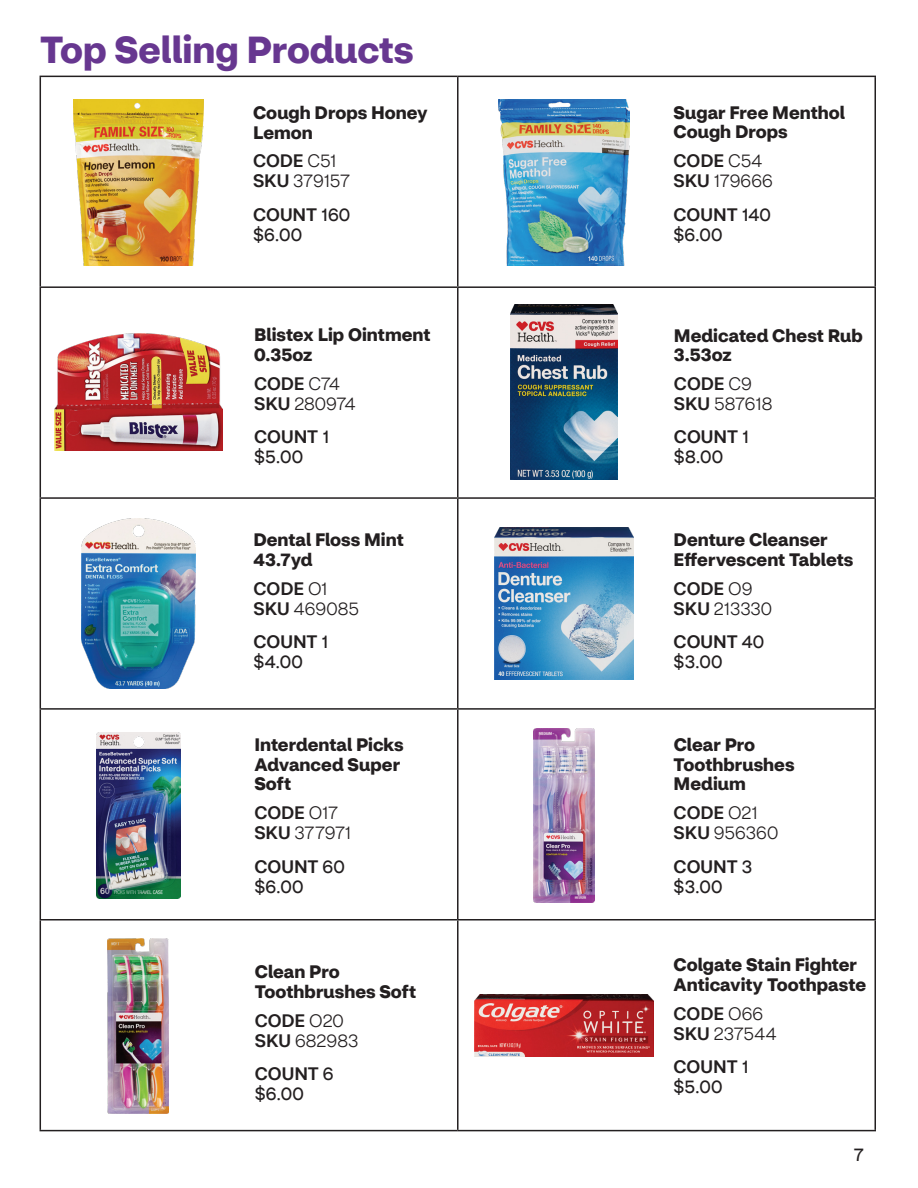
<style>
.page{position:relative;width:918px;height:1188px;background:#fff}
.page>*{position:absolute;margin:0;border:0;box-sizing:border-box;transform-origin:0 0}
.t1{font:700 37.5px "CVS Health Sans";color:#673790}
.t2{font:700 18px/19.5px "CVS Health Sans";color:#231f20}
.t3{font:18px/20px "CVS Health Sans";letter-spacing:.01em;color:#231f20}
.t4{font:300 18px "CVS Health Sans";color:#231f20}
.t5{font:500 18px "CVS Health Sans";letter-spacing:-.005em;color:#231f20}
.s1{font-weight:300}
.s2{font-weight:500}
</style>
<div class="page">
<hr style="left:40px;top:76px;width:418px;height:1px;background:#231f20">
<hr style="left:40px;top:77px;width:1px;height:209px;background:#231f20">
<hr style="left:458px;top:76px;width:418px;height:1px;background:#231f20">
<hr style="left:457px;top:77px;width:2px;height:209px;background:#231f20">
<hr style="left:874px;top:77px;width:2px;height:209px;background:#231f20">
<hr style="left:40px;top:286px;width:418px;height:2px;background:#231f20">
<hr style="left:40px;top:288px;width:1px;height:209px;background:#231f20">
<hr style="left:458px;top:286px;width:418px;height:2px;background:#231f20">
<hr style="left:457px;top:288px;width:2px;height:209px;background:#231f20">
<hr style="left:874px;top:288px;width:2px;height:209px;background:#231f20">
<hr style="left:40px;top:497px;width:418px;height:2px;background:#231f20">
<hr style="left:40px;top:499px;width:1px;height:209px;background:#231f20">
<hr style="left:458px;top:497px;width:418px;height:2px;background:#231f20">
<hr style="left:457px;top:499px;width:2px;height:209px;background:#231f20">
<hr style="left:874px;top:499px;width:2px;height:209px;background:#231f20">
<hr style="left:40px;top:708px;width:418px;height:2px;background:#231f20">
<hr style="left:40px;top:710px;width:1px;height:209px;background:#231f20">
<hr style="left:458px;top:708px;width:418px;height:2px;background:#231f20">
<hr style="left:457px;top:710px;width:2px;height:209px;background:#231f20">
<hr style="left:874px;top:710px;width:2px;height:209px;background:#231f20">
<hr style="left:40px;top:919px;width:418px;height:2px;background:#231f20">
<hr style="left:40px;top:921px;width:1px;height:209px;background:#231f20">
<hr style="left:458px;top:919px;width:418px;height:2px;background:#231f20">
<hr style="left:457px;top:921px;width:2px;height:209px;background:#231f20">
<hr style="left:874px;top:921px;width:2px;height:209px;background:#231f20">
<hr style="left:40px;top:1130px;width:418px;height:1px;background:#231f20">
<hr style="left:458px;top:1130px;width:418px;height:1px;background:#231f20">
<img style="left:73px;top:100px;width:130px;height:166px">
<img style="left:498px;top:100px;width:132px;height:166px">
<img style="left:54px;top:334px;width:169px;height:116px">
<img style="left:510px;top:305px;width:107px;height:174px">
<img style="left:81px;top:519px;width:114px;height:169px">
<img style="left:494px;top:527px;width:140px;height:152px">
<img style="left:96px;top:732px;width:84px;height:166px">
<img style="left:533px;top:728px;width:62px;height:175px">
<img style="left:108px;top:938px;width:61px;height:175px">
<img style="left:474px;top:994px;width:180px;height:63px">
<h2 class="t1" style="left:40px;top:27px;width:375px">Top Selling Products</h2>
<p class="t2" style="left:253px;top:103px;width:176px">Cough Drops Honey<br>Lemon</p>
<p class="t5" style="left:253px;top:150px;width:85px">CODE <span class="s1">C51</span></p>
<p class="t4" style="left:253px;top:170px;width:99px"><span class="s2">SKU</span> 379157</p>
<p class="t3" style="left:253px;top:205px;width:99px"><span class="s2">COUNT</span> 160 $6.00</p>
<p class="t2" style="left:254px;top:325px;width:178px">Blistex Lip Ointment<br>0.35oz</p>
<p class="t5" style="left:254px;top:372px;width:87px">CODE <span class="s1">C74</span></p>
<p class="t4" style="left:254px;top:393px;width:103px"><span class="s2">SKU</span> 280974</p>
<p class="t3" style="left:254px;top:427px;width:77px"><span class="s2">COUNT</span> 1 $5.00</p>
<p class="t2" style="left:254px;top:530px;width:152px">Dental Floss Mint<br>43.7yd</p>
<p class="t5" style="left:254px;top:577px;width:76px">CODE <span class="s1">O1</span></p>
<p class="t4" style="left:254px;top:598px;width:107px"><span class="s2">SKU</span> 469085</p>
<p class="t3" style="left:254px;top:632px;width:77px"><span class="s2">COUNT</span> 1 $4.00</p>
<p class="t2" style="left:254px;top:735px;width:151px">Interdental Picks<br>Advanced Super<br>Soft</p>
<p class="t5" style="left:254px;top:802px;width:85px">CODE <span class="s1">O17</span></p>
<p class="t4" style="left:254px;top:822px;width:98px"><span class="s2">SKU</span> 377971</p>
<p class="t3" style="left:254px;top:857px;width:92px"><span class="s2">COUNT</span> 60 $6.00</p>
<p class="t2" style="left:255px;top:962px;width:163px">Clean Pro<br>Toothbrushes Soft</p>
<p class="t5" style="left:255px;top:1009px;width:91px">CODE <span class="s1">O20</span></p>
<p class="t4" style="left:255px;top:1029px;width:105px"><span class="s2">SKU</span> 682983</p>
<p class="t3" style="left:255px;top:1064px;width:80px"><span class="s2">COUNT</span> 6 $6.00</p>
<p class="t2" style="left:674px;top:103px;width:173px">Sugar Free Menthol<br>Cough Drops</p>
<p class="t5" style="left:674px;top:150px;width:90px">CODE <span class="s1">C54</span></p>
<p class="t4" style="left:674px;top:170px;width:101px"><span class="s2">SKU</span> 179666</p>
<p class="t3" style="left:674px;top:205px;width:99px"><span class="s2">COUNT</span> 140 $6.00</p>
<p class="t2" style="left:674px;top:325px;width:190px">Medicated Chest Rub<br>3.53oz</p>
<p class="t5" style="left:674px;top:373px;width:80px">CODE <span class="s1">C9</span></p>
<p class="t4" style="left:674px;top:393px;width:100px"><span class="s2">SKU</span> 587618</p>
<p class="t3" style="left:674px;top:427px;width:77px"><span class="s2">COUNT</span> 1 $8.00</p>
<p class="t2" style="left:674px;top:530px;width:181px">Denture Cleanser<br>Effervescent Tablets</p>
<p class="t5" style="left:674px;top:577px;width:80px">CODE <span class="s1">O9</span></p>
<p class="t4" style="left:674px;top:598px;width:100px"><span class="s2">SKU</span> 213330</p>
<p class="t3" style="left:674px;top:632px;width:92px"><span class="s2">COUNT</span> 40 $3.00</p>
<p class="t2" style="left:674px;top:735px;width:122px">Clear Pro<br>Toothbrushes<br>Medium</p>
<p class="t5" style="left:674px;top:802px;width:86px">CODE <span class="s1">O21</span></p>
<p class="t4" style="left:674px;top:822px;width:106px"><span class="s2">SKU</span> 956360</p>
<p class="t3" style="left:674px;top:857px;width:80px"><span class="s2">COUNT</span> 3 $3.00</p>
<p class="t2" style="left:674px;top:955px;width:194px">Colgate Stain Fighter<br>Anticavity Toothpaste</p>
<p class="t5" style="left:674px;top:1002px;width:91px">CODE <span class="s1">O66</span></p>
<p class="t4" style="left:674px;top:1023px;width:104px"><span class="s2">SKU</span> 237544</p>
<p class="t3" style="left:674px;top:1057px;width:77px"><span class="s2">COUNT</span> 1 $5.00</p>
<p class="t3" style="left:854px;top:1145px;width:12px">7</p>
</div>
